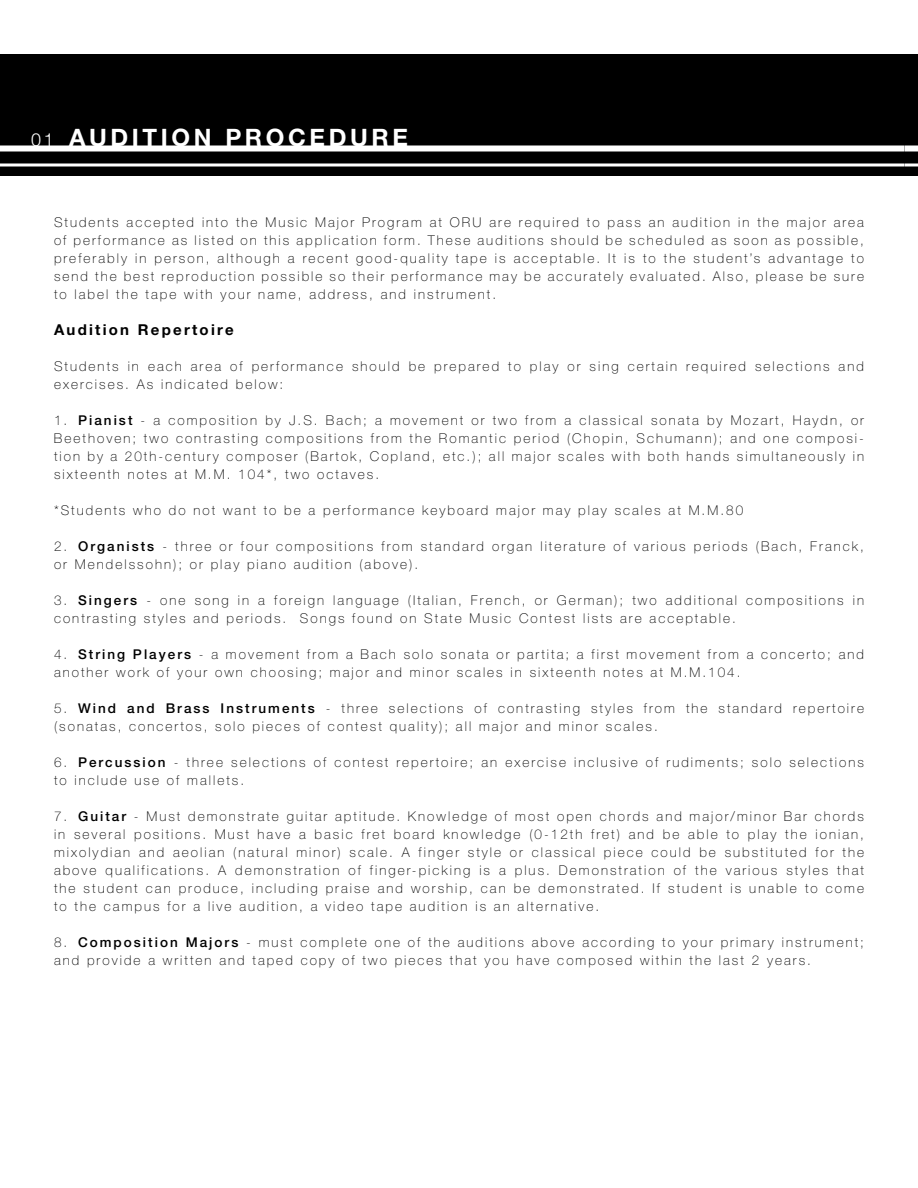
<style>
.page{position:relative;width:918px;height:1188px;background:#fff}
.page>*{position:absolute;margin:0;border:0;box-sizing:border-box;transform-origin:0 0}
.t1{font:700 24px "Helvetica Neue";letter-spacing:.15em;color:#fff}
.t2{font:300 18px "Helvetica Neue";color:#fff}
.t3{font:700 15px "Helvetica Neue";letter-spacing:.15em;color:#000}
.t4{font:100 13.5px/18px "Helvetica Neue";letter-spacing:.15em;color:#000}
.s1{font-weight:500}
</style>
<div class="page">
<div style="left:0;top:54px;width:918px;height:122px;background:#000"></div>
<div style="left:0;top:145px;width:918px;height:6px;background:#fff"></div>
<hr style="left:0;top:163px;width:918px;height:3px;background:#fff">
<h2 class="t2" style="left:31px;top:128px;width:24px">01</h2>
<h1 class="t1" style="left:69px;top:122px;width:340px">AUDITION PROCEDURE</h1>
<p class="t4" style="left:54px;top:213px;width:812px;text-align:justify">Students accepted into the Music Major Program at ORU are required to pass an audition in the major area of performance as listed on this application form. These auditions should be scheduled as soon as possible, preferably in person, although a recent good-quality tape is acceptable. I t is to the student’s advantage to send the best reproduction possible so their performance may be accurately evaluated. Also, please be sure to label the tape with your name, address, and instrument.</p>
<p class="t3" style="left:54px;top:320px;width:181px">Audition Repertoire</p>
<p class="t4" style="left:54px;top:357px;width:811px">Students in each area of performance should be prepared to play or sing certain required selections and exercises. As indicated below:</p>
<p class="t4" style="left:54px;top:411px;width:812px;text-align:justify">1. <span class="s1">Pianist</span> - a composition by J.S. Bach; a movement or two from a classical sonata by Mozart, Haydn, or Beethoven; two contrasting compositions from the Romantic period (Chopin, Schumann); and one composi&shy;tion by a 20th-century composer (Bartok, Copland, etc.); all major scales with both hands simultaneously in sixteenth notes at M.M. 104*, two octaves.</p>
<p class="t4" style="left:54px;top:501px;width:691px">*Students who do not want to be a performance keyboard major may play scales at M.M.80</p>
<p class="t4" style="left:54px;top:537px;width:811px">2. <span class="s1">Organists</span> - three or four compositions from standard organ literature of various periods (Bach, Franck, or Mendelssohn); or play piano audition (above).</p>
<p class="t4" style="left:54px;top:591px;width:812px">3. <span class="s1">Singers</span> - one song in a foreign language (I talian, French, or German); two additional compositions in contrasting styles and periods. Songs found on State Music Contest lists are acceptable.</p>
<p class="t4" style="left:54px;top:645px;width:812px">4. <span class="s1">String Players</span> - a movement from a Bach solo sonata or partita; a first movement from a concerto; and another work of your own choosing; major and minor scales in sixteenth notes at M.M.104.</p>
<p class="t4" style="left:54px;top:699px;width:812px">5. <span class="s1">Wind and Brass Instruments</span> - three selections of contrasting styles from the standard repertoire (sonatas, concertos, solo pieces of contest quality); all major and minor scales.</p>
<p class="t4" style="left:54px;top:753px;width:811px">6. <span class="s1">Percussion</span> - three selections of contest repertoire; an exercise inclusive of rudiments; solo selections to include use of mallets.</p>
<p class="t4" style="left:54px;top:807px;width:812px;text-align:justify">7. <span class="s1">Guitar</span> - Must demonstrate guitar aptitude. Knowledge of most open chords and major/minor Bar chords in several positions. Must have a basic fret board knowledge (0-12th fret) and be able to play the ionian, mixolydian and aeolian (natural minor) scale. A finger style or classical piece could be substituted for the above qualifications. A demonstration of finger-picking is a plus. Demonstration of the various styles that the student can produce, including praise and worship, can be demonstrated. I f student is unable to come to the campus for a live audition, a video tape audition is an alternative.</p>
<p class="t4" style="left:54px;top:933px;width:812px">8. <span class="s1">Composition Majors</span> - must complete one of the auditions above according to your primary instrument; and provide a written and taped copy of two pieces that you have composed within the last 2 years.</p>
</div>
